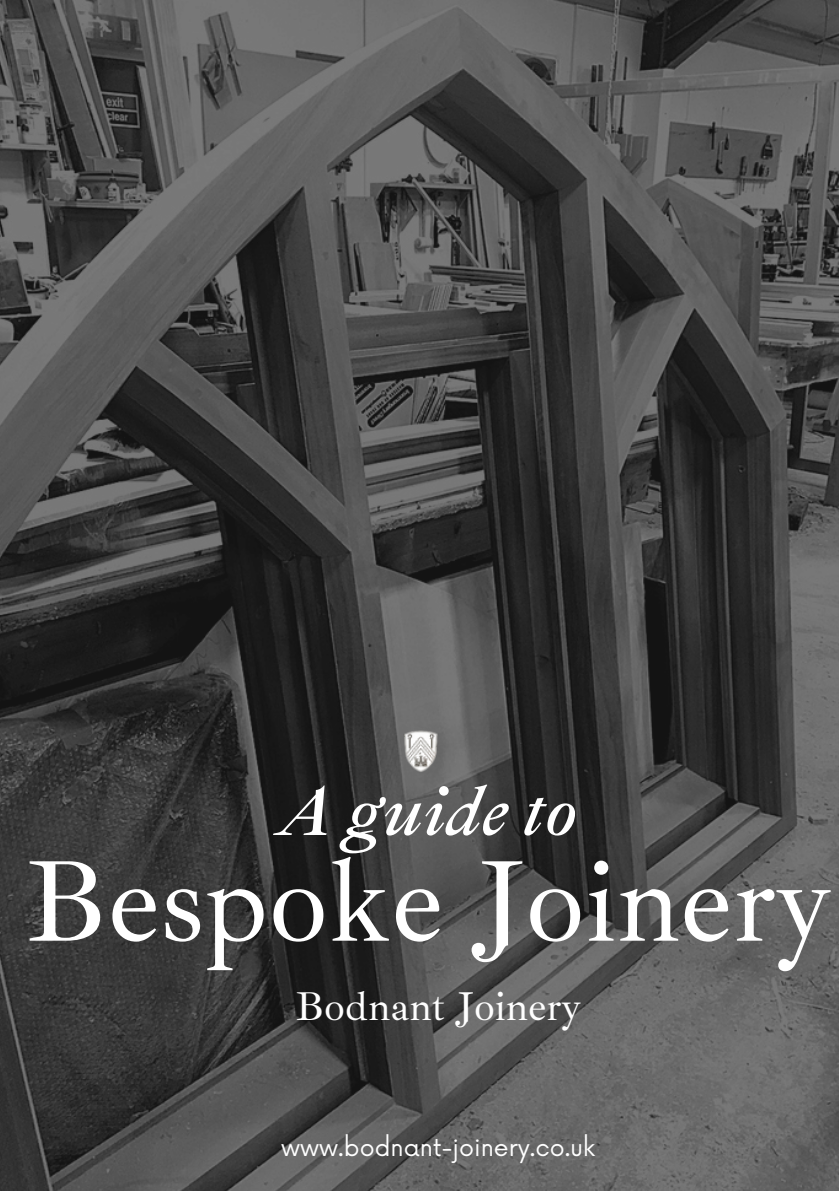
<style>
.page{position:relative;width:839px;height:1191px;background:#fff}
.page>*{position:absolute;margin:0;border:0;box-sizing:border-box;transform-origin:0 0}
.t1{font:118px "Ibarra Real Nova";color:#fff}
.t2{font:italic 71px "Ibarra Real Nova";color:#fff}
.t3{font:41.2px "Ibarra Real Nova";color:#fff}
.t4{font:23.8px "Now";color:#fff}
</style>
<div class="page">
<img style="left:0;top:0;width:838px;height:1191px">
<img style="left:402px;top:728px;width:36px;height:45px">
<p class="t2" style="left:279px;top:768px;width:300px">A guide to</p>
<p class="t1" style="left:25px;top:829px;width:807px">Bespoke Joinery</p>
<p class="t3" style="left:295px;top:981px;width:287px">Bodnant Joinery</p>
<h1 class="t4" style="left:281px;top:1134px;width:315px">www.bodnant-joinery.co.uk</h1>
</div>
